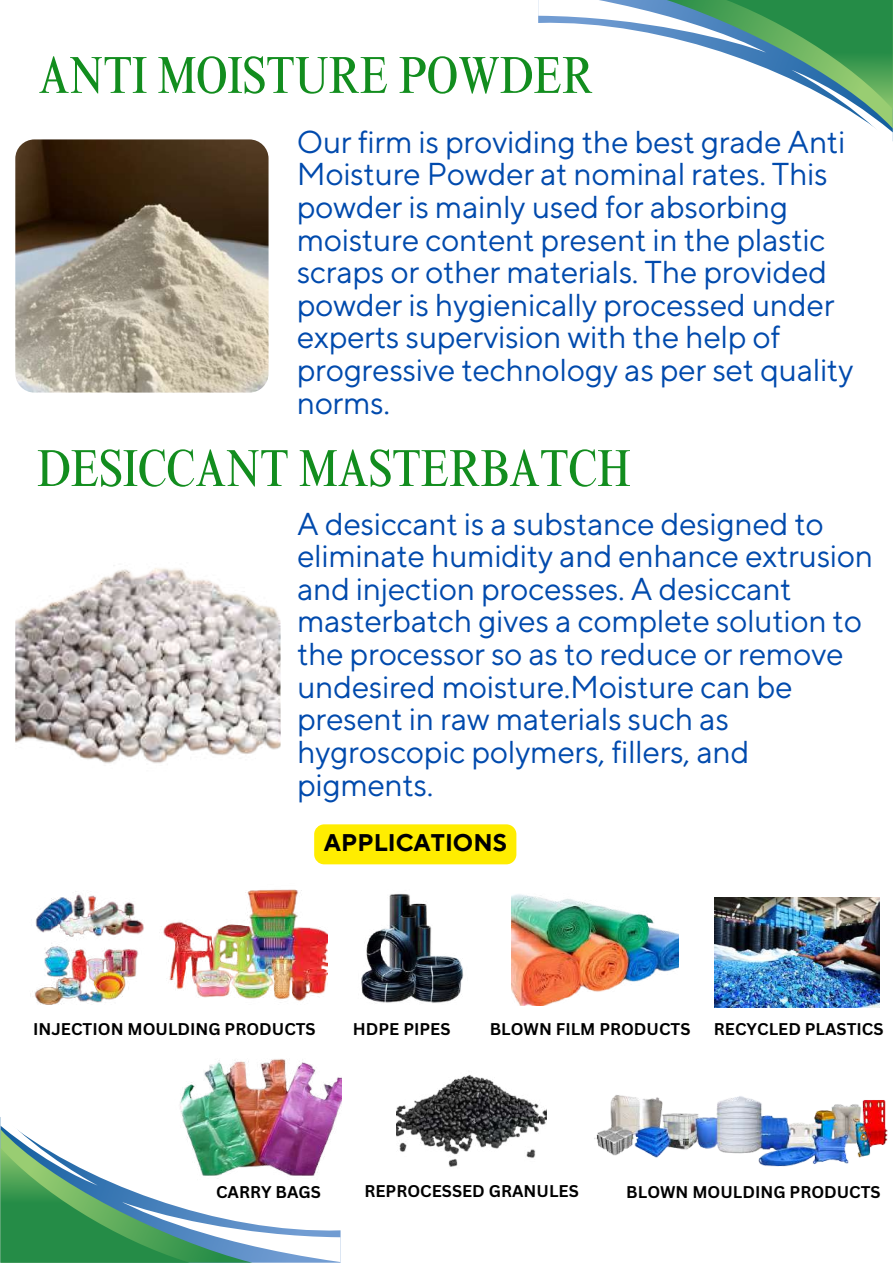
<style>
.page{position:relative;width:894px;height:1264px;background:#fff}
.page>*{position:absolute;margin:0;border:0;box-sizing:border-box;transform-origin:0 0}
.t1{font:condensed 52.5px "Times NRMT Pro";color:#128d1e}
.t2{font:31.5px/32.7px "TT Norms Pro";letter-spacing:-.01em;color:#004aad}
.t3{font:700 24px "TT Norms Pro";color:#000}
.t4{font:700 16.5px "Canva Sans";color:#000}
</style>
<div class="page">
<img style="left:361px;top:893px;width:103px;height:110px">
<img style="left:594px;top:1095px;width:294px;height:72px">
<img style="left:34px;top:889px;width:293px;height:116px">
<img style="left:180px;top:1059px;width:161px;height:53px">
<img style="left:714px;top:897px;width:165px;height:110px">
<img style="left:397px;top:1075px;width:149px;height:92px">
<img style="left:511px;top:894px;width:167px;height:111px">
<svg style="left:538px;top:0;width:354px;height:132px"></svg>
<img style="left:0;top:1112px;width:340px;height:150px">
<img style="left:15px;top:139px;width:253px;height:253px;border-radius:19px">
<img style="left:15px;top:540px;width:265px;height:265px;border-radius:19px">
<div style="left:314px;top:824px;width:202px;height:40px;background:#ffed00"></div>
<h1 class="t1" style="left:38px;top:55px;width:556px">ANTI MOISTURE POWDER</h1>
<p class="t2" style="left:296px;top:126px;width:558px">Our firm is providing the best grade Anti Moisture Powder at nominal rates. This powder is mainly used for absorbing moisture content present in the plastic scraps or other materials. The provided powder is hygienically processed under experts supervision with the help of progressive technology as per set quality norms.</p>
<h1 class="t1" style="left:37px;top:448px;width:595px">DESICCANT MASTERBATCH</h1>
<p class="t2" style="left:297px;top:508px;width:577px">A desiccant is a substance designed to eliminate humidity and enhance extrusion and injection processes. A desiccant masterbatch gives a complete solution to the processor so as to reduce or remove undesired moisture.Moisture can be present in raw materials such as hygroscopic polymers, fillers, and pigments.</p>
<p class="t3" style="left:324px;top:827px;width:184px">APPLICATIONS</p>
<p class="t4" style="left:33px;top:1017px;width:284px">INJECTION MOULDING PRODUCTS</p>
<p class="t4" style="left:353px;top:1017px;width:99px">HDPE PIPES</p>
<p class="t4" style="left:489px;top:1017px;width:202px">BLOWN FILM PRODUCTS</p>
<p class="t4" style="left:713px;top:1017px;width:171px">RECYCLED PLASTICS</p>
<p class="t4" style="left:216px;top:1180px;width:106px">CARRY BAGS</p>
<p class="t4" style="left:364px;top:1179px;width:216px">REPROCESSED GRANULES</p>
<p class="t4" style="left:626px;top:1180px;width:256px">BLOWN MOULDING PRODUCTS</p>
</div>
